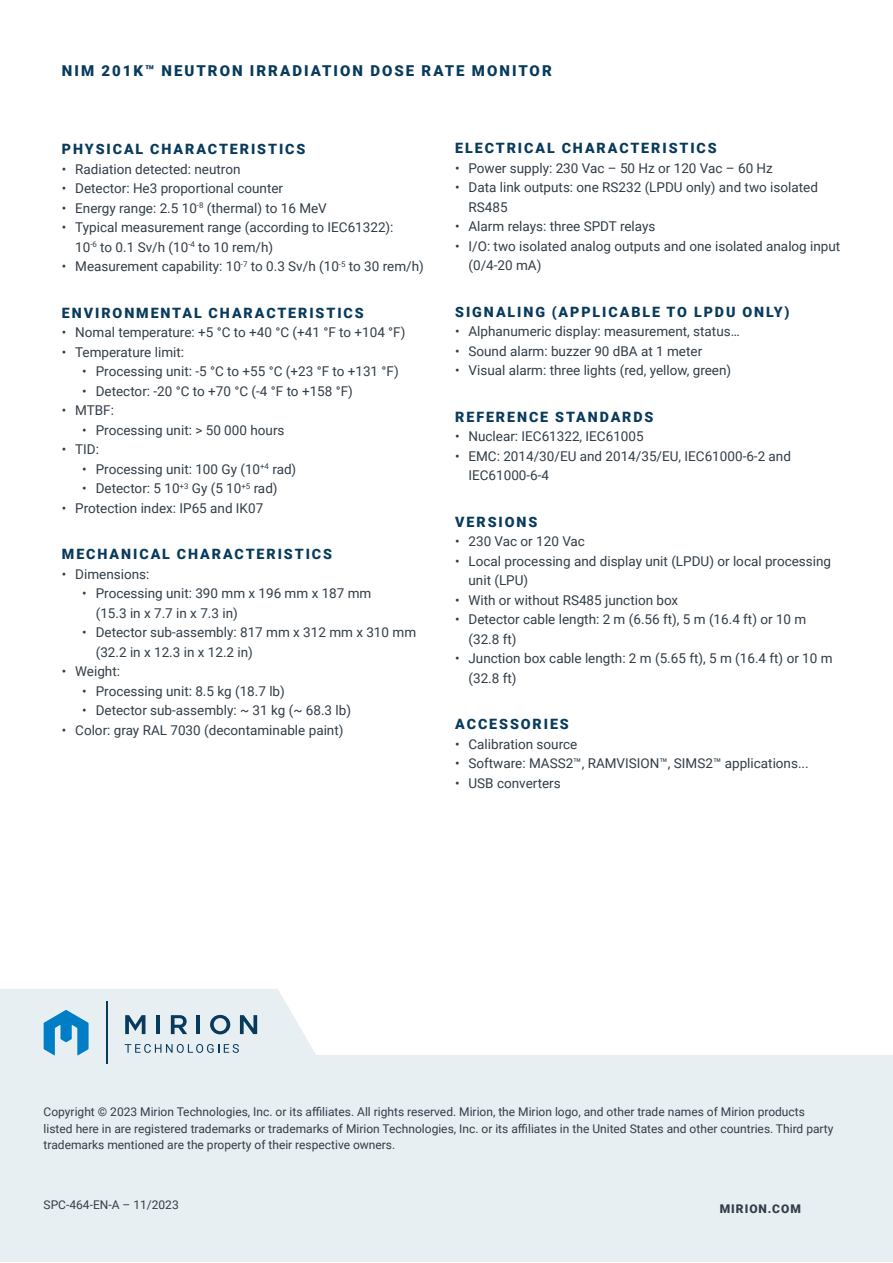
<style>
.page{position:relative;width:893px;height:1263px;background:#fff}
.page>*{position:absolute;margin:0;border:0;box-sizing:border-box;transform-origin:0 0}
.t1{font:900 15px "Roboto";letter-spacing:.135em;color:#083a5c}
.t2{font:900 14.25px "Roboto";letter-spacing:.135em;color:#083a5c}
.t3{font:13.5px/19.5px "Roboto";color:#323d47}
.t4{font:12px/16.5px "Roboto";color:#323d47}
.t5{font:900 12px "Roboto";letter-spacing:.085em;color:#323d47}
</style>
<div class="page">
<div style="left:0;top:1056px;width:893px;height:206px;background:#e8eff3"></div>
<svg style="left:0;top:989px;width:332px;height:75px"></svg>
<p class="t1" style="left:62px;top:60px;width:491px">NIM 201K™ NEUTRON IRRADIATION DOSE RATE MONITOR</p>
<p class="t2" style="left:62px;top:139px;width:245px">PHYSICAL CHARACTERISTICS</p>
<p class="t3" style="left:62px;top:159px;width:180px">• Radiation detected: neutron</p>
<p class="t3" style="left:62px;top:178px;width:223px">• Detector: He3 proportional counter</p>
<p class="t3" style="left:62px;top:198px;width:267px">• Energy range: 2.5 10<sup>-8</sup> (thermal) to 16 MeV</p>
<p class="t3" style="left:75px;top:217px;width:320px;text-indent:-14px">• Typical measurement range (according to IEC61322):<br>10<sup>-6</sup> to 0.1 Sv/h (10<sup>-4</sup> to 10 rem/h)</p>
<p class="t3" style="left:62px;top:256px;width:364px">• Measurement capability: 10<sup>-7</sup> to 0.3 Sv/h (10<sup>-5</sup> to 30 rem/h)</p>
<p class="t2" style="left:62px;top:303px;width:303px">ENVIRONMENTAL CHARACTERISTICS</p>
<p class="t3" style="left:62px;top:322px;width:345px">• Nomal temperature: +5 °C to +40 °C (+41 °F to +104 °F)</p>
<p class="t3" style="left:62px;top:342px;width:124px">• Temperature limit:</p>
<p class="t3" style="left:82px;top:361px;width:318px">• Processing unit: -5 °C to +55 °C (+23 °F to +131 °F)</p>
<p class="t3" style="left:82px;top:381px;width:272px">• Detector: -20 °C to +70 °C (-4 °F to +158 °F)</p>
<p class="t3" style="left:62px;top:400px;width:54px">• MTBF:</p>
<p class="t3" style="left:82px;top:420px;width:204px">• Processing unit: &gt; 50 000 hours</p>
<p class="t3" style="left:62px;top:439px;width:39px">• TID:</p>
<p class="t3" style="left:82px;top:459px;width:216px">• Processing unit: 100 Gy (10<sup>+4</sup> rad)</p>
<p class="t3" style="left:82px;top:478px;width:197px">• Detector: 5 10<sup>+3</sup> Gy (5 10<sup>+5</sup> rad)</p>
<p class="t3" style="left:62px;top:498px;width:203px">• Protection index: IP65 and IK07</p>
<p class="t2" style="left:62px;top:544px;width:272px">MECHANICAL CHARACTERISTICS</p>
<p class="t3" style="left:62px;top:564px;width:89px">• Dimensions:</p>
<p class="t3" style="left:96px;top:583px;width:277px;text-indent:-14px">• Processing unit: 390 mm x 196 mm x 187 mm (15.3 in x 7.7 in x 7.3 in)</p>
<p class="t3" style="left:96px;top:622px;width:322px;text-indent:-14px">• Detector sub-assembly: 817 mm x 312 mm x 310 mm (32.2 in x 12.3 in x 12.2 in)</p>
<p class="t3" style="left:62px;top:661px;width:60px">• Weight:</p>
<p class="t3" style="left:82px;top:681px;width:204px">• Processing unit: 8.5 kg (18.7 lb)</p>
<p class="t3" style="left:82px;top:700px;width:270px">• Detector sub-assembly: ~ 31 kg (~ 68.3 lb)</p>
<p class="t3" style="left:62px;top:720px;width:283px">• Color: gray RAL 7030 (decontaminable paint)</p>
<p class="t2" style="left:455px;top:138px;width:263px">ELECTRICAL CHARACTERISTICS</p>
<p class="t3" style="left:455px;top:158px;width:319px">• Power supply: 230 Vac – 50 Hz or 120 Vac – 60 Hz</p>
<p class="t3" style="left:468px;top:177px;width:351px;text-indent:-14px">• Data link outputs: one RS232 (LPDU only) and two isolated<br>RS485</p>
<p class="t3" style="left:455px;top:216px;width:202px">• Alarm relays: three SPDT relays</p>
<p class="t3" style="left:468px;top:236px;width:373px;text-indent:-14px">• I/O: two isolated analog outputs and one isolated analog input (0/4-20 mA)</p>
<p class="t2" style="left:455px;top:302px;width:336px">SIGNALING (APPLICABLE TO LPDU ONLY)</p>
<p class="t3" style="left:455px;top:321px;width:286px">• Alphanumeric display: measurement, status…</p>
<p class="t3" style="left:455px;top:341px;width:249px">• Sound alarm: buzzer 90 dBA at 1 meter</p>
<p class="t3" style="left:455px;top:360px;width:278px">• Visual alarm: three lights (red, yellow, green)</p>
<p class="t2" style="left:455px;top:407px;width:200px">REFERENCE STANDARDS</p>
<p class="t3" style="left:455px;top:426px;width:190px">• Nuclear: IEC61322, IEC61005</p>
<p class="t3" style="left:468px;top:446px;width:324px;text-indent:-14px">• EMC: 2014/30/EU and 2014/35/EU, IEC61000-6-2 and<br>IEC61000-6-4</p>
<p class="t2" style="left:455px;top:512px;width:84px">VERSIONS</p>
<p class="t3" style="left:455px;top:531px;width:132px">• 230 Vac or 120 Vac</p>
<p class="t3" style="left:468px;top:551px;width:364px;text-indent:-14px">• Local processing and display unit (LPDU) or local processing unit (LPU)</p>
<p class="t3" style="left:455px;top:590px;width:225px">• With or without RS485 junction box</p>
<p class="t3" style="left:468px;top:609px;width:339px;text-indent:-14px">• Detector cable length: 2 m (6.56 ft), 5 m (16.4 ft) or 10 m (32.8 ft)</p>
<p class="t3" style="left:468px;top:648px;width:366px;text-indent:-14px">• Junction box cable length: 2 m (5.65 ft), 5 m (16.4 ft) or 10 m (32.8 ft)</p>
<p class="t2" style="left:455px;top:714px;width:115px">ACCESSORIES</p>
<p class="t3" style="left:455px;top:734px;width:124px">• Calibration source</p>
<p class="t3" style="left:455px;top:753px;width:355px">• Software: MASS2™, RAMVISION™, SIMS2™ applications...</p>
<p class="t3" style="left:455px;top:773px;width:107px">• USB converters</p>
<p class="t4" style="left:44px;top:1103px;width:791px">Copyright © 2023 Mirion Technologies, Inc. or its affiliates. All rights reserved. Mirion, the Mirion logo, and other trade names of Mirion products listed here in are registered trademarks or trademarks of Mirion Technologies, Inc. or its affiliates in the United States and other countries. Third party trademarks mentioned are the property of their respective owners.</p>
<p class="t4" style="left:44px;top:1196px;width:137px">SPC-464-EN-A – 11/2023</p>
<p class="t5" style="left:720px;top:1200px;width:83px">MIRION.COM</p>
</div>
